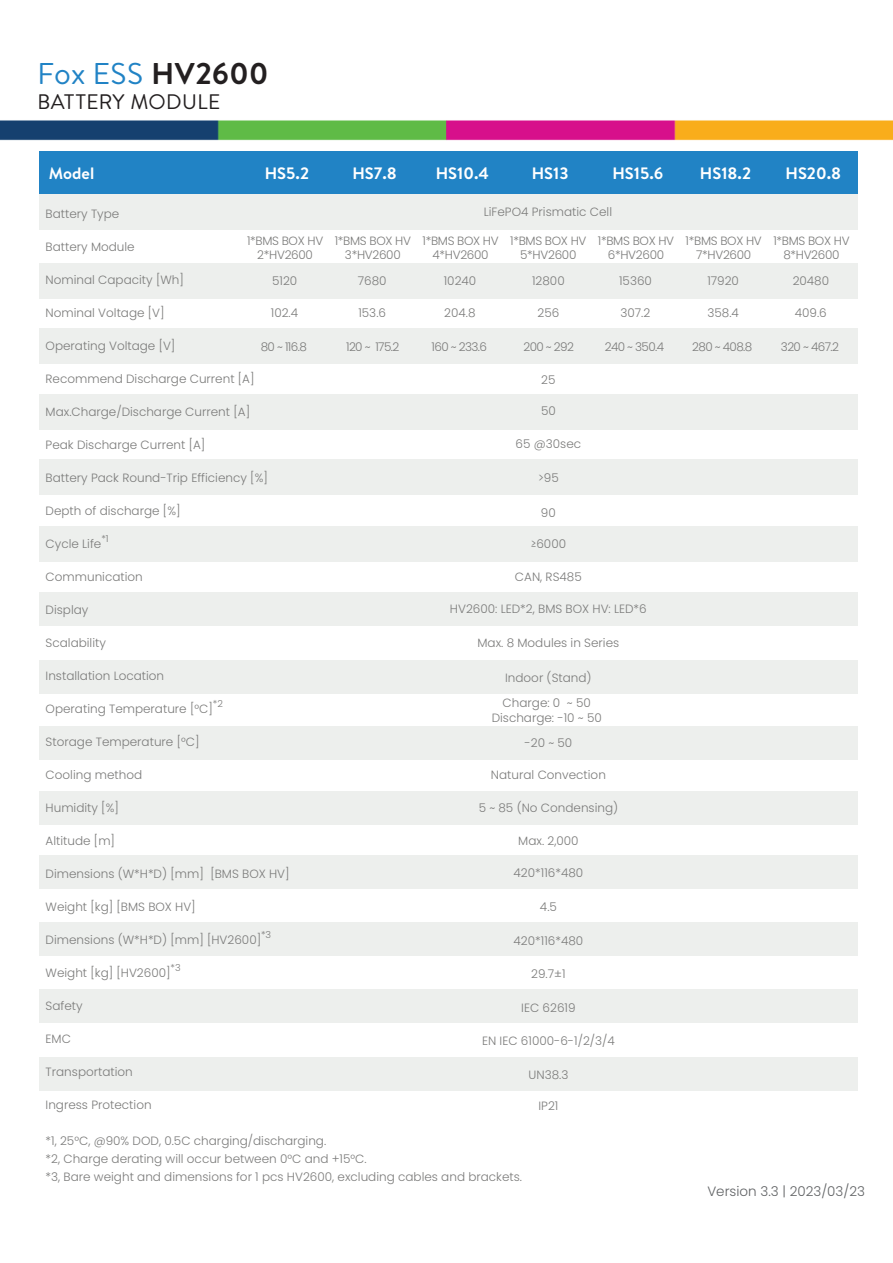
<style>
.page{position:relative;width:893px;height:1263px;background:#fff}
.page>*{position:absolute;margin:0;border:0;box-sizing:border-box;transform-origin:0 0}
.t1{font:30px "Brandon Text";letter-spacing:.005em;color:#2183c5}
.t2{font:21px "Brandon Text";letter-spacing:.01em;color:#231f20}
.t3{font:700 16.5px "Brandon Text";color:#fff}
.t4{font:300 13.5px "Poppins";color:#606264}
.t5{font:300 12px/18px "Poppins";color:#7b7b7a}
.t6{font:300 12px/14.4px "Poppins";letter-spacing:-.025em;color:#7b7b7a;text-align:center}
.t7{font:300 9.6px "Poppins";color:#7b7b7a}
.s1{font-weight:700;color:#231f20}
</style>
<div class="page">
<div style="left:39px;top:151px;width:818px;height:43px;background:#2183c5"></div>
<div style="left:39px;top:592px;width:818px;height:33px;background:#edefed"></div>
<div style="left:39px;top:661px;width:818px;height:33px;background:#edefed"></div>
<div style="left:39px;top:526px;width:818px;height:35px;background:#edefed"></div>
<div style="left:39px;top:459px;width:818px;height:36px;background:#edefed"></div>
<div style="left:39px;top:394px;width:818px;height:35px;background:#edefed"></div>
<div style="left:39px;top:328px;width:818px;height:36px;background:#edefed"></div>
<div style="left:39px;top:264px;width:818px;height:35px;background:#edefed"></div>
<div style="left:39px;top:194px;width:818px;height:36px;background:#edefed"></div>
<div style="left:39px;top:726px;width:818px;height:33px;background:#edefed"></div>
<div style="left:39px;top:791px;width:818px;height:33px;background:#edefed"></div>
<div style="left:39px;top:856px;width:818px;height:33px;background:#edefed"></div>
<div style="left:39px;top:922px;width:818px;height:33px;background:#edefed"></div>
<div style="left:39px;top:989px;width:818px;height:33px;background:#edefed"></div>
<div style="left:39px;top:1057px;width:818px;height:33px;background:#edefed"></div>
<img style="left:0;top:120px;width:893px;height:32px">
<h1 class="t1" style="left:38px;top:53px;width:232px">Fox ESS <span class="s1">HV2600</span></h1>
<h2 class="t2" style="left:38px;top:87px;width:184px">BATTERY MODULE</h2>
<h3 class="t3" style="left:49px;top:161px;width:47px">Model</h3>
<h3 class="t3" style="left:265px;top:161px;width:46px">HS5.2</h3>
<h3 class="t3" style="left:352px;top:161px;width:46px">HS7.8</h3>
<h3 class="t3" style="left:436px;top:161px;width:55px">HS10.4</h3>
<h3 class="t3" style="left:532px;top:161px;width:38px">HS13</h3>
<h3 class="t3" style="left:612px;top:161px;width:52px">HS15.6</h3>
<h3 class="t3" style="left:700px;top:161px;width:53px">HS18.2</h3>
<h3 class="t3" style="left:785px;top:161px;width:57px">HS20.8</h3>
<p class="t5" style="left:484px;top:203px;width:130px">LiFePO4 Prismatic Cell</p>
<p class="t5" style="left:46px;top:205px;width:75px">Battery Type</p>
<p class="t5" style="left:46px;top:238px;width:91px">Battery Module</p>
<p class="t5" style="left:46px;top:271px;width:140px">Nominal Capacity [Wh]</p>
<p class="t5" style="left:46px;top:304px;width:120px">Nominal Voltage [V]</p>
<p class="t5" style="left:46px;top:337px;width:131px">Operating Voltage [V]</p>
<p class="t5" style="left:46px;top:370px;width:210px">Recommend Discharge Current [A]</p>
<p class="t5" style="left:46px;top:403px;width:206px">Max.Charge/Discharge Current [A]</p>
<p class="t5" style="left:46px;top:436px;width:161px">Peak Discharge Current [A]</p>
<p class="t5" style="left:46px;top:469px;width:224px">Battery Pack Round-Trip Efficiency [%]</p>
<p class="t5" style="left:46px;top:502px;width:136px">Depth of discharge [%]</p>
<p class="t5" style="left:46px;top:535px;width:57px">Cycle Life</p>
<p class="t7" style="left:101px;top:533px;width:9px">*1</p>
<p class="t5" style="left:46px;top:568px;width:99px">Communication</p>
<p class="t5" style="left:46px;top:601px;width:44px">Display</p>
<p class="t5" style="left:46px;top:634px;width:62px">Scalability</p>
<p class="t5" style="left:46px;top:667px;width:120px">Installation Location</p>
<p class="t5" style="left:46px;top:700px;width:169px">Operating Temperature [°C]</p>
<p class="t7" style="left:213px;top:698px;width:12px">*2</p>
<p class="t5" style="left:46px;top:733px;width:155px">Storage Temperature [°C]</p>
<p class="t5" style="left:46px;top:766px;width:98px">Cooling method</p>
<p class="t5" style="left:46px;top:799px;width:75px">Humidity [%]</p>
<p class="t5" style="left:46px;top:832px;width:71px">Altitude [m]</p>
<p class="t5" style="left:46px;top:865px;width:245px">Dimensions (W*H*D) [mm] [BMS BOX HV]</p>
<p class="t5" style="left:46px;top:898px;width:152px">Weight [kg] [BMS BOX HV]</p>
<p class="t5" style="left:46px;top:931px;width:217px">Dimensions (W*H*D) [mm] [HV2600]</p>
<p class="t7" style="left:261px;top:929px;width:12px">*3</p>
<p class="t5" style="left:46px;top:964px;width:126px">Weight [kg] [HV2600]</p>
<p class="t7" style="left:171px;top:962px;width:12px">*3</p>
<p class="t5" style="left:46px;top:997px;width:39px">Safety</p>
<p class="t5" style="left:46px;top:1030px;width:27px">EMC</p>
<p class="t5" style="left:46px;top:1063px;width:89px">Transportation</p>
<p class="t5" style="left:46px;top:1096px;width:108px">Ingress Protection</p>
<p class="t6" style="left:247px;top:234px;width:78px">1*BMS BOX HV<br>2*HV2600</p>
<p class="t6" style="left:335px;top:234px;width:78px">1*BMS BOX HV<br>3*HV2600</p>
<p class="t6" style="left:422px;top:234px;width:78px">1*BMS BOX HV<br>4*HV2600</p>
<p class="t6" style="left:510px;top:234px;width:78px">1*BMS BOX HV<br>5*HV2600</p>
<p class="t6" style="left:598px;top:234px;width:78px">1*BMS BOX HV<br>6*HV2600</p>
<p class="t6" style="left:686px;top:234px;width:78px">1*BMS BOX HV<br>7*HV2600</p>
<p class="t6" style="left:773px;top:234px;width:78px">1*BMS BOX HV<br>8*HV2600</p>
<p class="t5" style="left:272px;top:272px;width:27px">5120</p>
<p class="t5" style="left:358px;top:272px;width:30px">7680</p>
<p class="t5" style="left:444px;top:272px;width:34px">10240</p>
<p class="t5" style="left:532px;top:272px;width:34px">12800</p>
<p class="t5" style="left:619px;top:272px;width:34px">15360</p>
<p class="t5" style="left:707px;top:272px;width:33px">17920</p>
<p class="t5" style="left:793px;top:272px;width:38px">20480</p>
<p class="t5" style="left:271px;top:304px;width:29px">102.4</p>
<p class="t5" style="left:358px;top:304px;width:29px">153.6</p>
<p class="t5" style="left:444px;top:304px;width:33px">204.8</p>
<p class="t5" style="left:537px;top:304px;width:23px">256</p>
<p class="t5" style="left:620px;top:304px;width:31px">307.2</p>
<p class="t5" style="left:707px;top:304px;width:33px">358.4</p>
<p class="t5" style="left:795px;top:304px;width:33px">409.6</p>
<p class="t5" style="left:261px;top:338px;width:48px">80 ~ 116.8</p>
<p class="t5" style="left:523px;top:338px;width:52px">200 ~ 292</p>
<p class="t5" style="left:541px;top:371px;width:16px">25</p>
<p class="t5" style="left:541px;top:402px;width:16px">50</p>
<p class="t5" style="left:516px;top:435px;width:67px">65 @30sec</p>
<p class="t5" style="left:538px;top:468px;width:22px">&gt;95</p>
<p class="t5" style="left:541px;top:504px;width:16px">90</p>
<p class="t5" style="left:531px;top:535px;width:37px">≥6000</p>
<p class="t5" style="left:515px;top:568px;width:68px">CAN, RS485</p>
<p class="t5" style="left:450px;top:599px;width:198px">HV2600: LED*2, BMS BOX HV: LED*6</p>
<p class="t5" style="left:346px;top:338px;width:55px">120 ~ 175.2</p>
<p class="t5" style="left:431px;top:338px;width:57px">160 ~ 233.6</p>
<p class="t5" style="left:605px;top:338px;width:61px">240 ~ 350.4</p>
<p class="t5" style="left:692px;top:338px;width:62px">280 ~ 408.8</p>
<p class="t5" style="left:781px;top:338px;width:60px">320 ~ 467.2</p>
<p class="t5" style="left:477px;top:634px;width:143px">Max. 8 Modules in Series</p>
<p class="t5" style="left:503px;top:665px;width:91px;line-height:25.2px">Indoor (Stand)<br>Charge: 0 ~ 50</p>
<p class="t5" style="left:492px;top:709px;width:112px">Discharge: -10 ~ 50</p>
<p class="t5" style="left:525px;top:734px;width:49px">-20 ~ 50</p>
<p class="t5" style="left:491px;top:766px;width:116px">Natural Convection</p>
<p class="t5" style="left:479px;top:799px;width:141px">5 ~ 85 (No Condensing)</p>
<p class="t5" style="left:518px;top:832px;width:62px">Max. 2,000</p>
<p class="t5" style="left:514px;top:864px;width:71px">420*116*480</p>
<p class="t5" style="left:540px;top:897px;width:18px">4.5</p>
<p class="t5" style="left:514px;top:932px;width:71px">420*116*480</p>
<p class="t5" style="left:531px;top:965px;width:36px">29.7±1</p>
<p class="t5" style="left:521px;top:998px;width:56px">IEC 62619</p>
<p class="t5" style="left:482px;top:1032px;width:134px">EN IEC 61000-6-1/2/3/4</p>
<p class="t5" style="left:528px;top:1066px;width:41px">UN38.3</p>
<p class="t5" style="left:538px;top:1096px;width:21px">IP21</p>
<p class="t5" style="left:46px;top:1131px;width:478px">*1, 25°C, @90% DOD, 0.5C charging/discharging.<br>*2, Charge derating will occur between 0°C and +15°C.<br>*3, Bare weight and dimensions for 1 pcs HV2600, excluding cables and brackets.</p>
<p class="t4" style="left:707px;top:1184px;width:159px">Version 3.3 | 2023/03/23</p>
</div>
